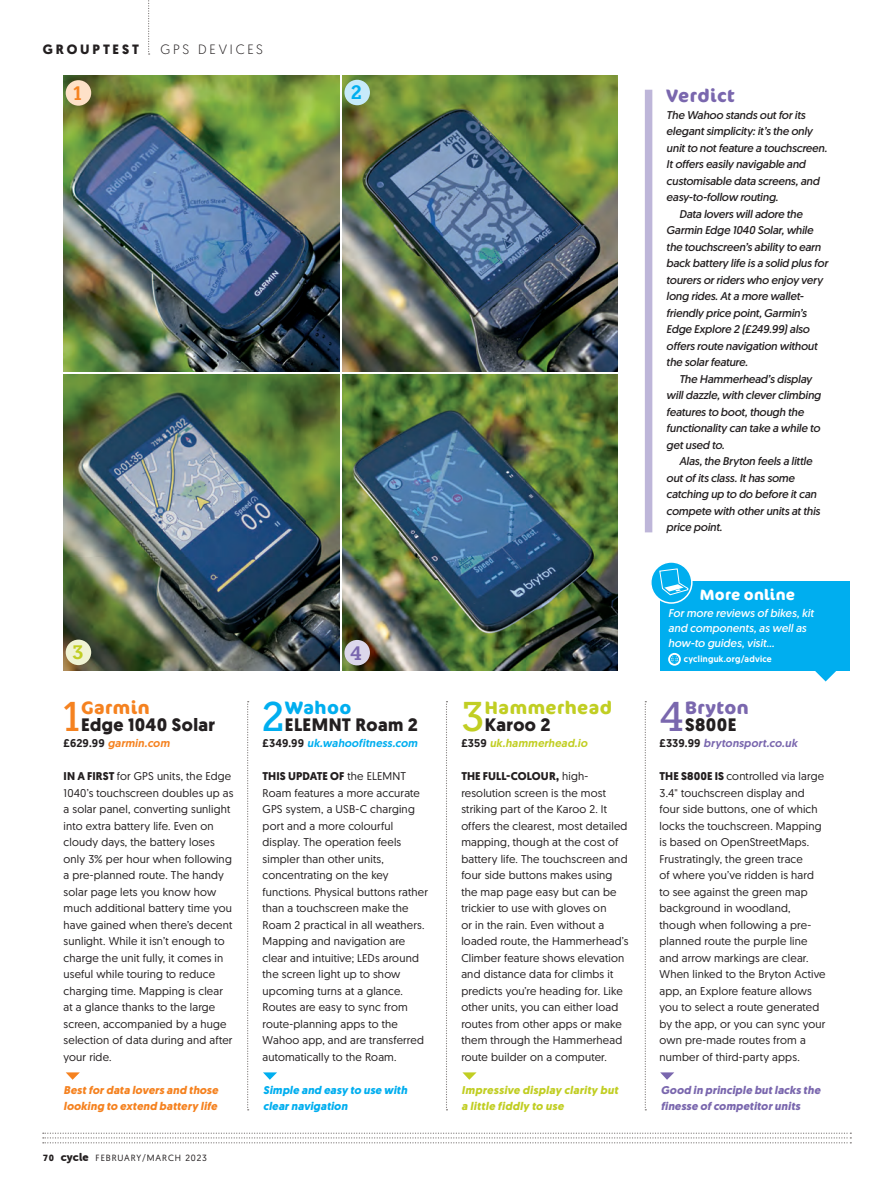
<style>
.page{position:relative;width:893px;height:1191px;background:#fff}
.page>*{position:absolute;margin:0;border:0;box-sizing:border-box;transform-origin:0 0}
.t1{font:500 41.55px "Knile";color:#00aeef}
.t2{font:500 41.55px "Knile";color:#c1ce23}
.t3{font:500 41.55px "Knile";color:#f58220}
.t4{font:500 41.55px "Knile";color:#7a67ae}
.t5{font:600 19.5px "Knile";color:#f58220}
.t6{font:600 19.5px "Knile";color:#00aeef}
.t7{font:600 19.5px "Knile";color:#c1ce23}
.t8{font:600 19.5px "Knile";color:#7a67ae}
.t9{font:700 18px "Geomanist";letter-spacing:.025em;color:#231f20}
.t10{font:700 18px "Cocon Pro";letter-spacing:.025em;color:#7a67ae}
.t11{font:700 18px "Cocon Pro";letter-spacing:.03em;color:#c1ce23}
.t12{font:700 18px "Cocon Pro";letter-spacing:.025em;color:#f58220}
.t13{font:700 18px "Cocon Pro";letter-spacing:.025em;color:#00aeef}
.t14{font:700 15px "Cocon Pro";letter-spacing:.015em;color:#fff}
.t15{font:300 13.5px "Geomanist";letter-spacing:.21em;color:#231f20}
.t16{font:700 13.5px "Geomanist";letter-spacing:.215em;color:#231f20}
.t17{font:11.25px/16.5px "Geomanist";letter-spacing:.015em;color:#231f20}
.t18{font:italic 11.25px "Geomanist";letter-spacing:-.01em;color:#231f20}
.t19{font:italic 11.25px/15px "Geomanist";letter-spacing:.005em;color:#fff}
.t20{font:italic 700 11.25px/16.5px "Geomanist";letter-spacing:.015em;color:#f58220}
.t21{font:italic 700 11.25px/16.5px "Geomanist";letter-spacing:.015em;color:#7a67ae}
.t22{font:italic 700 11.25px/16.5px "Geomanist";letter-spacing:.025em;color:#c1ce23}
.t23{font:italic 700 11.25px/16.5px "Geomanist";letter-spacing:.015em;color:#00aeef}
.t24{font:italic 500 11.25px "Geomanist";letter-spacing:.015em;color:#00aeef}
.t25{font:italic 500 11.25px "Geomanist";letter-spacing:.02em;color:#7a67ae}
.t26{font:italic 500 11.25px "Geomanist";letter-spacing:.015em;color:#c1ce23}
.t27{font:italic 500 11.25px "Geomanist";letter-spacing:.02em;color:#f58220}
.t28{font:9px "Geomanist";letter-spacing:.1em;color:#231f20}
.t29{font:500 9px "Geomanist";letter-spacing:.035em;color:#fff}
.s1{font-style:normal;color:#231f20}
.s2{font-weight:700}
.s3{font-family:"Museo Sans Rounded 900";font-size:11.25px}
</style>
<div class="page">
<img style="left:343px;top:76px;width:274px;height:295px">
<img style="left:64px;top:76px;width:275px;height:295px">
<img style="left:64px;top:374px;width:276px;height:296px">
<svg style="left:148px;top:0;width:2px;height:55px"></svg>
<img style="left:343px;top:374px;width:274px;height:296px">
<svg style="left:43px;top:1132px;width:808px;height:11px"></svg>
<svg style="left:645px;top:701px;width:1px;height:409px"></svg>
<svg style="left:446px;top:701px;width:1px;height:409px"></svg>
<svg style="left:247px;top:701px;width:2px;height:409px"></svg>
<div style="left:645px;top:90px;width:7px;height:442px;background:#beb6d9"></div>
<div style="left:660px;top:581px;width:190px;height:89px;background:#00aeef"></div>
<svg style="left:668px;top:653px;width:13px;height:12px"></svg>
<svg style="left:670px;top:654px;width:9px;height:10px"></svg>
<svg style="left:651px;top:562px;width:41px;height:41px"></svg>
<div style="left:650px;top:561px;width:43px;height:43px;border:2px solid #fff;border-radius:50%"></div>
<svg style="left:659px;top:566px;width:30px;height:30px"></svg>
<svg style="left:807px;top:670px;width:37px;height:11px"></svg>
<svg style="left:263px;top:1072px;width:14px;height:7px"></svg>
<svg style="left:66px;top:1072px;width:14px;height:7px"></svg>
<svg style="left:462px;top:1072px;width:15px;height:7px"></svg>
<svg style="left:660px;top:1072px;width:14px;height:7px"></svg>
<div style="left:66px;top:80px;width:25px;height:26px;background:#fee1c8;border-radius:50%"></div>
<div style="left:344px;top:80px;width:26px;height:25px;background:#c6eafa;border-radius:50%"></div>
<div style="left:66px;top:639px;width:25px;height:26px;background:#f0f3d3;border-radius:50%"></div>
<div style="left:344px;top:640px;width:26px;height:25px;background:#dcd7eb;border-radius:50%"></div>
<p class="t16" style="left:43px;top:40px;width:98px">GROUPTEST</p>
<p class="t15" style="left:160px;top:41px;width:104px">GPS DEVICES</p>
<h2 class="t5" style="left:74px;top:81px;width:10px">1</h2>
<h2 class="t6" style="left:351px;top:81px;width:12px">2</h2>
<h3 class="t10" style="left:666px;top:83px;width:70px">Verdict</h3>
<p class="t18" style="left:666px;top:107px;width:141px">The Wahoo stands out for its</p>
<p class="t18" style="left:666px;top:124px;width:148px">elegant simplicity: it’s the only</p>
<p class="t18" style="left:666px;top:140px;width:162px">unit to not feature a touchscreen.</p>
<p class="t18" style="left:666px;top:157px;width:141px">It offers easily navigable and</p>
<p class="t18" style="left:666px;top:173px;width:155px">customisable data screens, and</p>
<p class="t18" style="left:666px;top:190px;width:113px">easy-to-follow routing.</p>
<p class="t18" style="left:679px;top:206px;width:125px">Data lovers will adore the</p>
<p class="t18" style="left:666px;top:223px;width:148px">Garmin Edge 1040 Solar, while</p>
<p class="t18" style="left:666px;top:239px;width:156px">the touchscreen’s ability to earn</p>
<p class="t18" style="left:666px;top:256px;width:163px">back battery life is a solid plus for</p>
<p class="t18" style="left:666px;top:272px;width:158px">tourers or riders who enjoy very</p>
<p class="t18" style="left:666px;top:289px;width:139px">long rides. At a more wallet-</p>
<p class="t18" style="left:666px;top:305px;width:142px">friendly price point, Garmin’s</p>
<p class="t18" style="left:666px;top:322px;width:145px">Edge Explore 2 (£249.99) also</p>
<p class="t18" style="left:666px;top:338px;width:153px">offers route navigation without</p>
<p class="t18" style="left:666px;top:355px;width:83px">the solar feature.</p>
<p class="t18" style="left:679px;top:371px;width:134px">The Hammerhead’s display</p>
<p class="t18" style="left:666px;top:388px;width:156px">will dazzle, with clever climbing</p>
<p class="t18" style="left:666px;top:404px;width:139px">features to boot, though the</p>
<p class="t18" style="left:666px;top:421px;width:155px">functionality can take a while to</p>
<p class="t18" style="left:666px;top:437px;width:60px">get used to.</p>
<p class="t18" style="left:679px;top:454px;width:134px">Alas, the Bryton feels a little</p>
<p class="t18" style="left:666px;top:471px;width:130px">out of its class. It has some</p>
<p class="t18" style="left:666px;top:487px;width:152px">catching up to do before it can</p>
<p class="t18" style="left:666px;top:504px;width:155px">compete with other units at this</p>
<p class="t18" style="left:666px;top:520px;width:57px">price point.</p>
<h2 class="t7" style="left:72px;top:640px;width:13px">3</h2>
<h2 class="t8" style="left:350px;top:641px;width:13px">4</h2>
<h3 class="t14" style="left:700px;top:584px;width:97px">More online</h3>
<p class="t19" style="left:668px;top:605px;width:147px">For more reviews of bikes, kit and components, as well as how-to guides, visit...</p>
<p class="t29" style="left:684px;top:652px;width:89px">cyclinguk.org/advice</p>
<h1 class="t3" style="left:64px;top:691px;width:18px">1</h1>
<h3 class="t12" style="left:81px;top:695px;width:70px">Garmin</h3>
<h3 class="t9" style="left:81px;top:712px;width:136px">Edge 1040 Solar</h3>
<p class="t27" style="left:64px;top:736px;width:107px"><span class="s1">£629.99</span> garmin.com</p>
<p class="t17" style="left:64px;top:767px;width:171px"><span class="s2">IN A FIRST</span> for GPS units, the Edge<br>1040’s touchscreen doubles up as a solar panel, converting sunlight into extra battery life. Even on cloudy days, the battery loses only 3% per hour when following a pre-planned route. The handy solar page lets you know how much additional battery time you have gained when there’s decent sunlight. While it isn’t enough to charge the unit fully, it comes in useful while touring to reduce charging time. Mapping is clear at a glance thanks to the large screen, accompanied by a huge selection of data during and after your ride.</p>
<h1 class="t1" style="left:263px;top:691px;width:23px">2</h1>
<h3 class="t13" style="left:285px;top:695px;width:68px">Wahoo</h3>
<h3 class="t9" style="left:285px;top:712px;width:135px">ELEMNT Roam 2</h3>
<p class="t24" style="left:263px;top:736px;width:156px"><span class="s1">£349.99</span> uk.wahoofitness.com</p>
<p class="t17" style="left:263px;top:767px;width:167px"><span class="s2">THIS UPDATE OF</span> the ELEMNT<br>Roam features a more accurate<br>GPS system, a USB-C charging port and a more colourful display. The operation feels simpler than other units, concentrating on the key functions. Physical buttons rather than a touchscreen make the<br>Roam 2 practical in all weathers.<br>Mapping and navigation are clear and intuitive; LEDs around the screen light up to show upcoming turns at a glance.<br>Routes are easy to sync from route-planning apps to the<br>Wahoo app, and are transferred automatically to the Roam.</p>
<h1 class="t2" style="left:461px;top:691px;width:24px">3</h1>
<h3 class="t11" style="left:485px;top:695px;width:129px">Hammerhead</h3>
<h3 class="t9" style="left:485px;top:712px;width:67px">Karoo 2</h3>
<p class="t26" style="left:461px;top:736px;width:128px"><span class="s1">£359</span> uk.hammerhead.io</p>
<p class="t17" style="left:461px;top:767px;width:169px"><span class="s2">THE FULL-COLOUR,</span> high&shy;resolution screen is the most striking part of the Karoo 2. It offers the clearest, most detailed mapping, though at the cost of battery life. The touchscreen and four side buttons makes using the map page easy but can be trickier to use with gloves on<br>or in the rain. Even without a loaded route, the Hammerhead’s<br>Climber feature shows elevation and distance data for climbs it predicts you’re heading for. Like other units, you can either load routes from other apps or make them through the Hammerhead route builder on a computer.</p>
<h1 class="t4" style="left:659px;top:691px;width:26px">4</h1>
<h3 class="t10" style="left:685px;top:695px;width:65px">Bryton</h3>
<h3 class="t9" style="left:685px;top:712px;width:53px">S800E</h3>
<p class="t25" style="left:659px;top:736px;width:139px"><span class="s1">£339.99</span> brytonsport.co.uk</p>
<p class="t17" style="left:659px;top:767px;width:168px"><span class="s2">THE S800E IS</span> controlled via large<br>3.4" touchscreen display and four side buttons, one of which locks the touchscreen. Mapping is based on OpenStreetMaps.<br>Frustratingly, the green trace<br>of where you’ve ridden is hard to see against the green map background in woodland, though when following a pre&shy;planned route the purple line and arrow markings are clear.<br>When linked to the Bryton Active app, an Explore feature allows you to select a route generated by the app, or you can sync your own pre-made routes from a number of third-party apps.</p>
<p class="t20" style="left:64px;top:1081px;width:156px">Best for data lovers and those looking to extend battery life</p>
<p class="t21" style="left:661px;top:1081px;width:161px">Good in principle but lacks the finesse of competitor units</p>
<p class="t23" style="left:263px;top:1081px;width:146px">Simple and easy to use with clear navigation</p>
<p class="t22" style="left:462px;top:1081px;width:158px">Impressive display clarity but a little fiddly to use</p>
<p class="t28" style="left:43px;top:1151px;width:165px"><span class="s2">70</span> <span class="s3">cycle</span> FEBRUARY/MARCH 2023</p>
</div>
